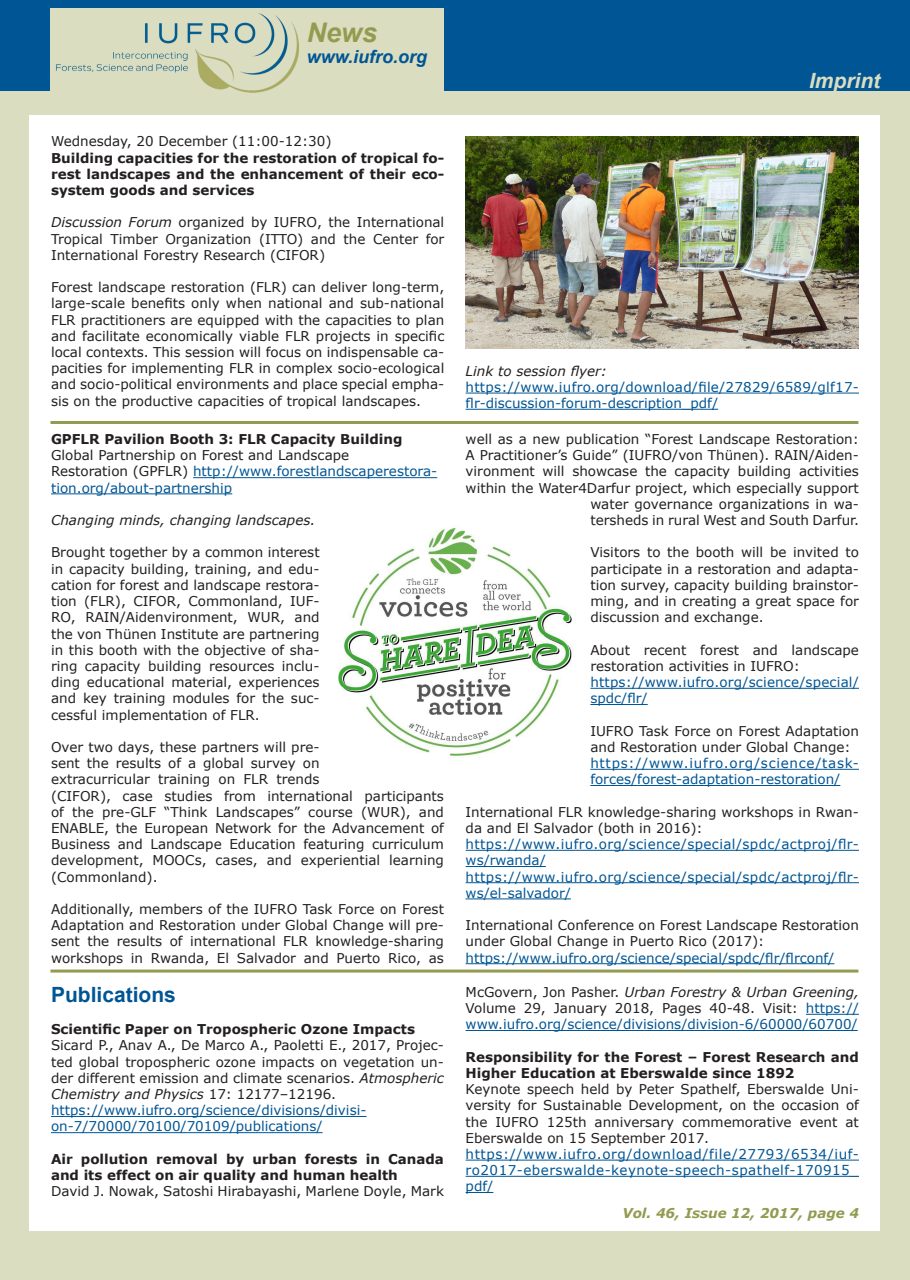
<style>
.page{position:relative;width:910px;height:1280px;background:#fff}
.page>*{position:absolute;margin:0;border:0;box-sizing:border-box;transform-origin:0 0}
.t1{font:italic 700 27px "Arial";color:#939b50}
.t2{font:700 21px "Arial";color:#005594}
.t3{font:italic 700 21px "Arial";color:#daddbf}
.t4{font:italic 700 18px "Arial";color:#005594}
.t5{font:13.5px/16.2px "Verdana";color:#231f20;text-align:justify}
.t6{font:13.5px/16.2px "Verdana";color:#005594}
.t7{font:700 13.5px/16.2px "Verdana";color:#231f20}
.t8{font:13.5px/16.2px "Verdana";letter-spacing:.03em;color:#005594}
.t9{font:italic 13.5px "Verdana";color:#231f20}
.t10{font:italic 700 13.5px "Verdana";color:#939b50}
.s1{font-style:italic}
.s2{color:#231f20}
.s3{font-style:italic;color:#231f20}
</style>
<div class="page">
<div style="left:0;top:0;width:910px;height:94px;background:#005594"></div>
<div style="left:0;top:91px;width:910px;height:1189px;background:#daddbf"></div>
<div style="left:30px;top:115px;width:850px;height:1115px;background:#fff"></div>
<div style="left:50px;top:9px;width:394px;height:106px;background:#daddbf"></div>
<img style="left:56px;top:13px;width:243px;height:79px">
<img style="left:466px;top:136px;width:393px;height:213px">
<hr style="left:466px;top:393px;width:393px;height:1px;background:#005594">
<hr style="left:466px;top:409px;width:252px;height:1px;background:#005594">
<hr style="left:193px;top:477px;width:244px;height:1px;background:#005594">
<hr style="left:51px;top:493px;width:181px;height:1px;background:#005594">
<img style="left:338px;top:525px;width:234px;height:232px">
<hr style="left:590px;top:688px;width:269px;height:1px;background:#005594">
<hr style="left:590px;top:704px;width:58px;height:1px;background:#005594">
<hr style="left:590px;top:769px;width:269px;height:1px;background:#005594">
<hr style="left:590px;top:785px;width:250px;height:1px;background:#005594">
<hr style="left:466px;top:850px;width:393px;height:1px;background:#005594">
<hr style="left:466px;top:866px;width:80px;height:1px;background:#005594">
<hr style="left:466px;top:882px;width:393px;height:1px;background:#005594">
<hr style="left:466px;top:898px;width:105px;height:1px;background:#005594">
<hr style="left:466px;top:963px;width:368px;height:1px;background:#005594">
<hr style="left:51px;top:1116px;width:316px;height:1px;background:#005594">
<hr style="left:51px;top:1132px;width:272px;height:1px;background:#005594">
<hr style="left:806px;top:1014px;width:53px;height:1px;background:#005594">
<hr style="left:466px;top:1030px;width:392px;height:1px;background:#005594">
<hr style="left:466px;top:1160px;width:393px;height:1px;background:#005594">
<hr style="left:466px;top:1176px;width:393px;height:1px;background:#005594">
<svg style="left:466px;top:1192px;width:27px;height:1px"></svg>
<hr style="left:50px;top:421px;width:808px;height:3px;background:#939b50">
<hr style="left:50px;top:969px;width:808px;height:3px;background:#939b50">
<p class="t1" style="left:307px;top:14px;width:72px">News</p>
<p class="t4" style="left:307px;top:45px;width:122px">www.iufro.org</p>
<p class="t5" style="left:51px;top:133px;width:282px">Wednesday, 20 December (11:00-12:30)</p>
<p class="t7" style="left:51px;top:149px;width:395px;text-align:justify">Building capacities for the restoration of tropical fo&shy;rest landscapes and the enhancement of their eco&shy;system goods and services</p>
<p class="t5" style="left:51px;top:214px;width:395px"><span class="s1">Discussion Forum</span> organized by IUFRO, the International Tropical Timber Organization (ITTO) and the Center for International Forestry Research (CIFOR)</p>
<p class="t5" style="left:51px;top:279px;width:395px">Forest landscape restoration (FLR) can deliver long-term, large-scale benefits only when national and sub-national FLR practitioners are equipped with the capacities to plan and facilitate economically viable FLR projects in specific local contexts. This session will focus on indispensable ca&shy;pacities for implementing FLR in complex socio-ecological and socio-political environments and place special empha&shy;sis on the productive capacities of tropical landscapes.</p>
<p class="t7" style="left:51px;top:431px;width:353px">GPFLR Pavilion Booth 3: FLR Capacity Building</p>
<p class="t5" style="left:51px;top:447px;width:300px">Global Partnership on Forest and Landscape</p>
<p class="t6" style="left:51px;top:463px;width:388px"><span class="s2">Restoration (GPFLR)</span> http://www.forestlandscaperestora&shy;tion.org/about-partnership</p>
<p class="t9" style="left:51px;top:511px;width:266px">Changing minds, changing landscapes.</p>
<p class="t5" style="left:51px;top:544px;width:270px">Brought together by a common interest in capacity building, training, and edu&shy;cation for forest and landscape restora&shy;tion (FLR), CIFOR, Commonland, IUF-RO, RAIN/Aidenvironment, WUR, and the von Thünen Institute are partnering in this booth with the objective of sha&shy;ring capacity building resources inclu&shy;ding educational material, experiences and key training modules for the suc&shy;cessful implementation of FLR.</p>
<p class="t5" style="left:51px;top:739px;width:394px;text-align:left">Over two days, these partners will pre-<br>sent the results of a global survey on<br>extracurricular training on FLR trends<br>(CIFOR), case studies from international participants of the pre-GLF “Think Landscapes” course (WUR), and ENABLE, the European Network for the Advancement of Business and Landscape Education featuring curriculum development, MOOCs, cases, and experiential learning (Commonland).</p>
<p class="t5" style="left:51px;top:901px;width:394px">Additionally, members of the IUFRO Task Force on Forest Adaptation and Restoration under Global Change will pre&shy;sent the results of international FLR knowledge-sharing workshops in Rwanda, El Salvador and Puerto Rico, as</p>
<p class="t2" style="left:51px;top:980px;width:126px">Publications</p>
<p class="t7" style="left:51px;top:1021px;width:366px">Scientific Paper on Tropospheric Ozone Impacts</p>
<p class="t5" style="left:51px;top:1037px;width:394px">Sicard P., Anav A., De Marco A., Paoletti E., 2017, Projec&shy;ted global tropospheric ozone impacts on vegetation un&shy;der different emission and climate scenarios. <span class="s1">Atmospheric Chemistry and Physics</span> 17: 12177–12196.</p>
<p class="t6" style="left:51px;top:1102px;width:317px">https://www.iufro.org/science/divisions/divisi&shy;on-7/70000/70100/70109/publications/</p>
<p class="t7" style="left:51px;top:1150px;width:394px">Air pollution removal by urban forests in Canada and its effect on air quality and human health</p>
<p class="t5" style="left:51px;top:1183px;width:394px">David J. Nowak, Satoshi Hirabayashi, Marlene Doyle, Mark</p>
<p class="t3" style="left:809px;top:66px;width:73px">Imprint</p>
<p class="t9" style="left:466px;top:361px;width:143px">Link to session flyer:</p>
<p class="t6" style="left:466px;top:379px;width:395px">https://www.iufro.org/download/file/27829/6589/glf17- flr-discussion-forum-description_pdf/</p>
<p class="t5" style="left:466px;top:431px;width:395px;text-align:right">well as a new publication “Forest Landscape Restoration:<br>A Practitioner’s Guide” (IUFRO/von Thünen). RAIN/Aiden&shy;vironment will showcase the capacity building activities within the Water4Darfur project, which especially support water governance organizations in wa-<br>tersheds in rural West and South Darfur.</p>
<p class="t5" style="left:590px;top:544px;width:270px">Visitors to the booth will be invited to participate in a restoration and adapta&shy;tion survey, capacity building brainstor&shy;ming, and in creating a great space for discussion and exchange.</p>
<p class="t5" style="left:590px;top:641px;width:270px">About recent forest and landscape restoration activities in IUFRO:</p>
<p class="t6" style="left:590px;top:674px;width:270px">https://www.iufro.org/science/special/ spdc/flr/</p>
<p class="t5" style="left:590px;top:722px;width:270px">IUFRO Task Force on Forest Adaptation and Restoration under Global Change:</p>
<p class="t6" style="left:590px;top:755px;width:270px">https://www.iufro.org/science/task&shy;forces/forest-adaptation-restoration/</p>
<p class="t5" style="left:466px;top:803px;width:395px">International FLR knowledge-sharing workshops in Rwan&shy;da and El Salvador (both in 2016):</p>
<p class="t8" style="left:466px;top:836px;width:395px">https://www.iufro.org/science/special/spdc/actproj/flr&shy;ws/rwanda/</p>
<p class="t8" style="left:466px;top:868px;width:395px">https://www.iufro.org/science/special/spdc/actproj/flr&shy;ws/el-salvador/</p>
<p class="t5" style="left:466px;top:917px;width:395px">International Conference on Forest Landscape Restoration under Global Change in Puerto Rico (2017):</p>
<p class="t6" style="left:466px;top:949px;width:370px">https://www.iufro.org/science/special/spdc/flr/flrconf/</p>
<p class="t6" style="left:466px;top:984px;width:395px;text-align:justify"><span class="s2">McGovern, Jon Pasher.</span> <span class="s3">Urban Forestry &amp; Urban Greening, </span><span class="s2">Volume 29, January 2018, Pages 40-48. Visit:</span> https:// www.iufro.org/science/divisions/division-6/60000/60700/</p>
<p class="t7" style="left:466px;top:1048px;width:395px">Responsibility for the Forest – Forest Research and<br>Higher Education at Eberswalde since 1892</p>
<p class="t5" style="left:466px;top:1081px;width:395px">Keynote speech held by Peter Spathelf, Eberswalde Uni&shy;versity for Sustainable Development, on the occasion of the IUFRO 125th anniversary commemorative event at Eberswalde on 15 September 2017.</p>
<p class="t6" style="left:466px;top:1146px;width:395px;text-align:justify">https://www.iufro.org/download/file/27793/6534/iuf&shy;ro2017-eberswalde-keynote-speech-spathelf-170915_ pdf/</p>
<p class="t10" style="left:622px;top:1203px;width:238px">Vol. 46, Issue 12, 2017, page 4</p>
</div>
